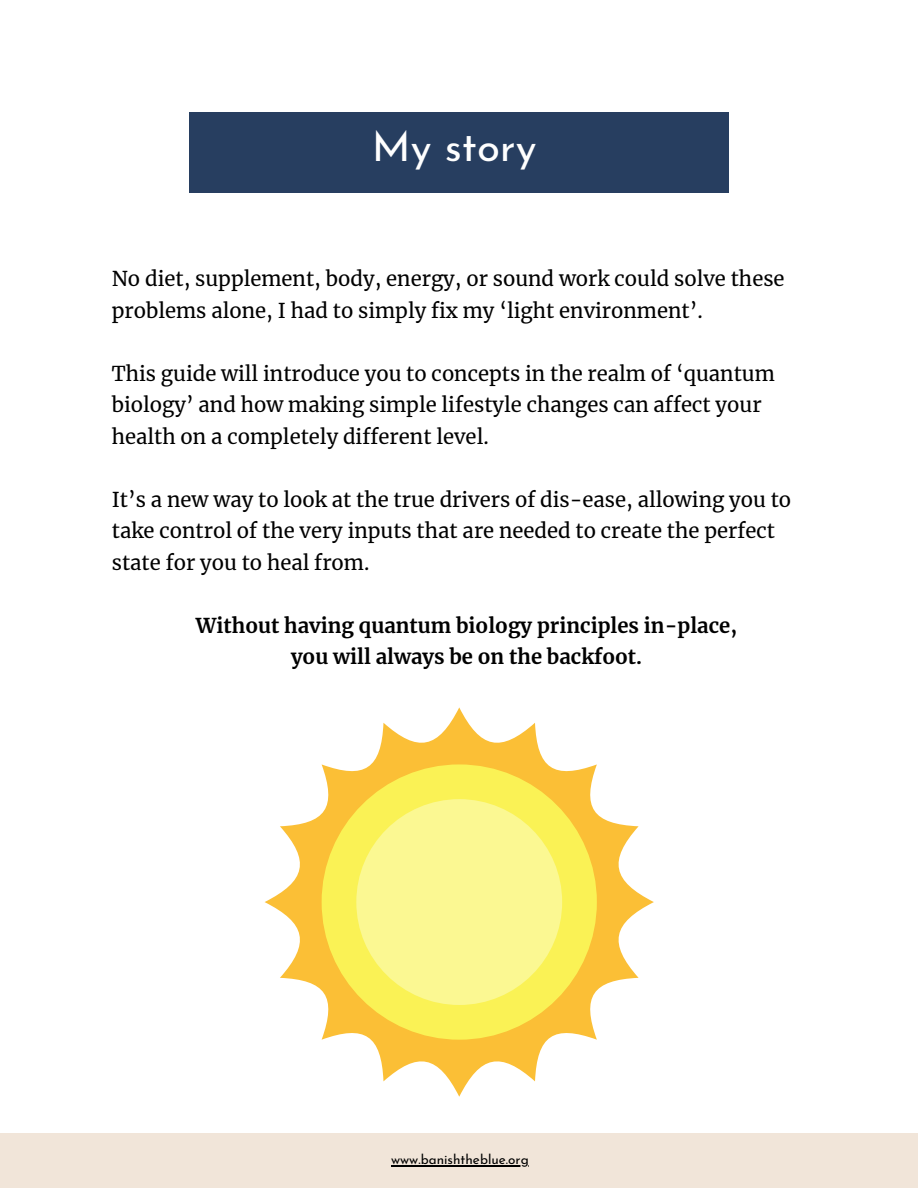
<style>
.page{position:relative;width:918px;height:1188px;background:#fff}
.page>*{position:absolute;margin:0;border:0;box-sizing:border-box;transform-origin:0 0}
.t1{font:42px "Josefin Sans";color:#fff}
.t2{font:20.25px/31.5px "Merriweather";color:#000}
.t3{font:700 20.25px/31.5px "Merriweather";color:#000;text-align:center}
.t4{font:13.5px "Josefin Sans";color:#000}
</style>
<div class="page">
<div style="left:189px;top:112px;width:540px;height:80px;background:#273e60"></div>
<div style="left:0;top:1134px;width:917px;height:54px;background:#f1e5d9"></div>
<svg style="left:265px;top:707px;width:389px;height:390px"></svg>
<div style="left:322px;top:764px;width:275px;height:276px;background:#faf255;border-radius:50%"></div>
<div style="left:356px;top:799px;width:206px;height:206px;background:#fbf892;border-radius:50%"></div>
<hr style="left:391px;top:1165px;width:138px;height:1px;background:#000">
<h1 class="t1" style="left:372px;top:130px;width:166px">My story</h1>
<h3 class="t2" style="left:112px;top:263px;width:674px">No diet, supplement, body, energy, or sound work could solve these problems alone, I had to simply fix my ‘light environment’.</h3>
<h3 class="t2" style="left:112px;top:358px;width:665px">This guide will introduce you to concepts in the realm of ‘quantum biology’ and how making simple lifestyle changes can affect your health on a completely different level.</h3>
<h3 class="t2" style="left:112px;top:484px;width:681px">It’s a new way to look at the true drivers of dis-ease, allowing you to take control of the very inputs that are needed to create the perfect state for you to heal from.</h3>
<h2 class="t3" style="left:196px;top:610px;width:543px">Without having quantum biology principles in-place, you will always be on the backfoot.</h2>
<p class="t4" style="left:391px;top:1154px;width:139px">www.banishtheblue.org</p>
</div>
